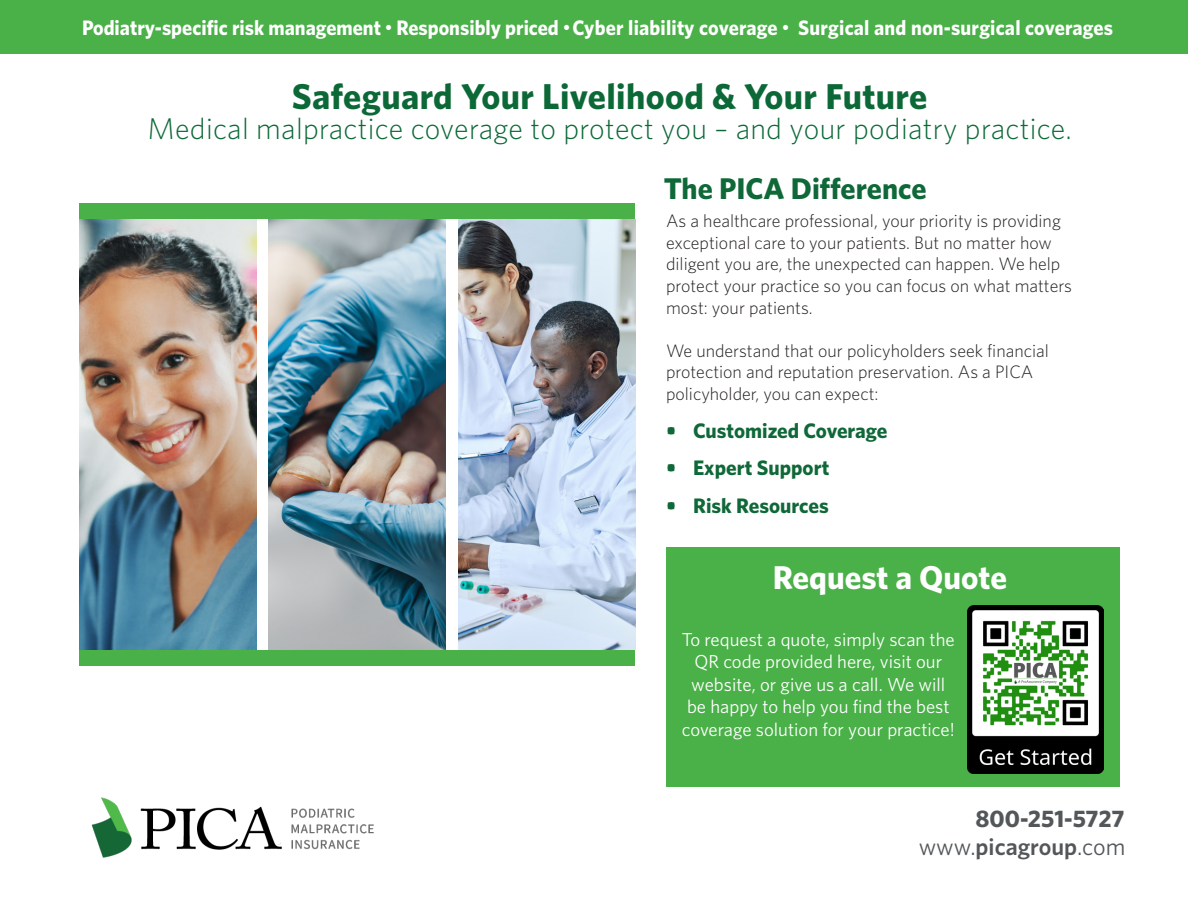
<style>
.page{position:relative;width:1188px;height:918px;background:#fff}
.page>*{position:absolute;margin:0;border:0;box-sizing:border-box;transform-origin:0 0}
.t1{font:700 36px "Whitney";letter-spacing:.01em;color:#0c6937}
.t2{font:700 33px "Whitney";color:#fff}
.t3{font:300 30px "Whitney";letter-spacing:.01em;color:#0c6937}
.t4{font:700 30px "Whitney";color:#0f6838}
.t5{font:600 24px "Whitney";color:#54575a}
.t6{font:700 24px "Whitney";color:#54575a}
.t7{font:700 21px "Whitney";color:#fff;scale:.96 1}
.t8{font:700 21px "Whitney";color:#0f6838}
.t9{font:18.75px/22.5px "Whitney";color:#fff;text-align:center}
.t10{font:300 18px/21.6px "Whitney";color:#231f20}
.s1{font-family:"Arial";font-weight:400}
.s2{font-weight:400}
</style>
<div class="page">
<div style="left:666px;top:547px;width:454px;height:240px;background:#4ab048"></div>
<img style="left:80px;top:219px;width:177px;height:430px">
<img style="left:269px;top:219px;width:176px;height:430px">
<img style="left:458px;top:219px;width:177px;height:430px">
<div style="left:80px;top:650px;width:555px;height:16px;background:#4ab048"></div>
<div style="left:80px;top:203px;width:555px;height:16px;background:#4ab048"></div>
<div style="left:0;top:0;width:1188px;height:54px;background:#4ab048"></div>
<img style="left:967px;top:605px;width:136px;height:169px">
<img style="left:91px;top:797px;width:283px;height:61px">
<div style="left:275px;top:838px;width:6px;height:7px;background:#fff;border-radius:50%"></div>
<p class="t7" style="left:82px;top:15px;width:1075px">Podiatry-specific risk management <span class="s1">•</span> Responsibly priced <span class="s1">•</span>Cyber liability coverage <span class="s1">•</span> Surgical and non-surgical coverages</p>
<p class="t1" style="left:292px;top:75px;width:637px">Safeguard Your Livelihood &amp; Your Future</p>
<p class="t3" style="left:147px;top:111px;width:926px">Medical malpractice coverage to protect you – and your podiatry practice.</p>
<p class="t4" style="left:664px;top:170px;width:264px">The PICA Difference</p>
<p class="t10" style="left:666px;top:210px;width:407px">As a healthcare professional, your priority is providing exceptional care to your patients. But no matter how diligent you are, the unexpected can happen. We help protect your practice so you can focus on what matters most: your patients.</p>
<p class="t10" style="left:666px;top:339px;width:384px">We understand that our policyholders seek financial protection and reputation preservation. As a PICA policyholder, you can expect:</p>
<p class="t8" style="left:666px;top:418px;width:223px">• Customized Coverage</p>
<p class="t8" style="left:666px;top:455px;width:165px">• Expert Support</p>
<p class="t8" style="left:666px;top:493px;width:164px">• Risk Resources</p>
<p class="t2" style="left:773px;top:557px;width:236px">Request a Quote</p>
<p class="t9" style="left:682px;top:628px;width:274px">To request a quote, simply scan the QR code provided here, visit our website, or give us a call. We will be happy to help you find the best coverage solution for your practice!</p>
<p class="t6" style="left:976px;top:804px;width:150px">800-251-5727</p>
<p class="t5" style="left:919px;top:832px;width:208px"><span class="s2">www.</span>picagroup<span class="s2">.com</span></p>
</div>
